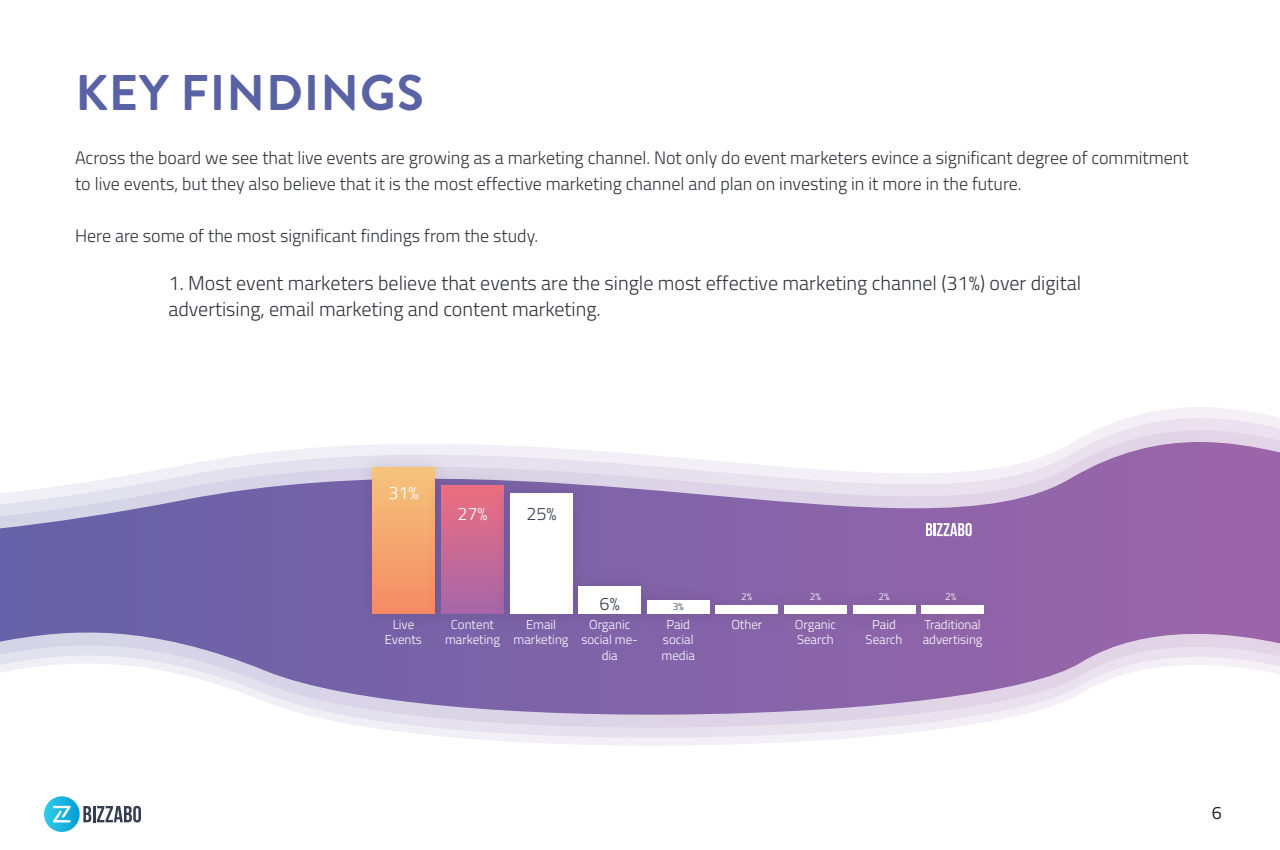
<style>
.page{position:relative;width:1280px;height:850px;background:#fff}
.page>*{position:absolute;margin:0;border:0;box-sizing:border-box;transform-origin:0 0}
.t1{font:700 50px "Brandon Grotesque";letter-spacing:.02em;color:#5a62a6}
.t2{font:300 20px/26px "Titillium Web";color:#32333b}
.t3{font:300 18px/26px "Titillium Web";color:#32333b}
.t4{font:300 18px "Titillium Web";color:#fff}
.t5{font:300 18px "Titillium Web";color:#363d4f}
.t6{font:18px "Titillium Web";color:#231f20}
.t7{font:300 13px/15.6px "Titillium Web";color:#fff;text-align:center}
.t8{font:300 10px "Titillium Web";color:#fff}
.t9{font:300 10px "Titillium Web";color:#363d4f}
</style>
<div class="page">
<svg style="left:44px;top:796px;width:97px;height:36px"></svg>
<svg style="left:258px;top:407px;width:1022px;height:47px"></svg>
<svg style="left:192px;top:454px;width:1088px;height:10px"></svg>
<svg style="left:150px;top:464px;width:1130px;height:8px"></svg>
<svg style="left:0;top:472px;width:1280px;height:273px"></svg>
<svg style="left:926px;top:523px;width:46px;height:13px"></svg>
<div style="left:355px;top:450px;width:97px;height:181px;background:#231f20;opacity:.15"></div>
<div style="left:372px;top:467px;width:63px;height:147px;background:linear-gradient(to bottom,#f5c57c,#f58a64)"></div>
<div style="left:424px;top:468px;width:97px;height:163px;background:#231f20;opacity:.15"></div>
<div style="left:441px;top:485px;width:63px;height:129px;background:linear-gradient(to bottom,#ee6e7f,#a566a9)"></div>
<div style="left:493px;top:476px;width:97px;height:155px;background:#231f20;opacity:.15"></div>
<div style="left:510px;top:493px;width:63px;height:121px;background:#fff"></div>
<div style="left:561px;top:569px;width:97px;height:62px;background:#231f20;opacity:.15"></div>
<div style="left:578px;top:586px;width:63px;height:28px;background:#fff"></div>
<div style="left:630px;top:583px;width:96px;height:48px;background:#231f20;opacity:.15"></div>
<div style="left:647px;top:600px;width:63px;height:14px;background:#fff"></div>
<div style="left:699px;top:589px;width:96px;height:42px;background:#231f20;opacity:.15"></div>
<div style="left:715px;top:606px;width:63px;height:8px;background:#fff"></div>
<div style="left:768px;top:589px;width:95px;height:42px;background:#8662a6"></div>
<div style="left:784px;top:606px;width:63px;height:8px;background:#fff"></div>
<div style="left:836px;top:589px;width:96px;height:42px;background:#231f20;opacity:.15"></div>
<div style="left:853px;top:606px;width:63px;height:8px;background:#fff"></div>
<div style="left:905px;top:589px;width:95px;height:42px;background:#8d63a7"></div>
<div style="left:921px;top:606px;width:63px;height:8px;background:#fff"></div>
<h1 class="t1" style="left:75px;top:58px;width:350px">KEY FINDINGS</h1>
<p class="t3" style="left:75px;top:144px;width:1115px">Across the board we see that live events are growing as a marketing channel. Not only do event marketers evince a significant degree of commitment to live events, but they also believe that it is the most effective marketing channel and plan on investing in it more in the future.</p>
<p class="t3" style="left:75px;top:222px;width:465px">Here are some of the most significant findings from the study.</p>
<p class="t2" style="left:168px;top:269px;width:914px">1. Most event marketers believe that events are the single most effective marketing channel (31%) over digital advertising, email marketing and content marketing.</p>
<p class="t4" style="left:388px;top:480px;width:32px">31%</p>
<p class="t4" style="left:457px;top:500px;width:32px">27%</p>
<p class="t5" style="left:526px;top:500px;width:32px">25%</p>
<p class="t5" style="left:600px;top:591px;width:22px">6%</p>
<p class="t9" style="left:673px;top:599px;width:13px">3%</p>
<p class="t8" style="left:741px;top:589px;width:13px">2%</p>
<p class="t8" style="left:810px;top:589px;width:13px">2%</p>
<p class="t8" style="left:878px;top:589px;width:13px">2%</p>
<p class="t8" style="left:945px;top:589px;width:13px">2%</p>
<p class="t7" style="left:385px;top:616px;width:39px">Live<br>Events</p>
<p class="t7" style="left:445px;top:616px;width:56px">Content marketing</p>
<p class="t7" style="left:514px;top:616px;width:56px">Email marketing</p>
<p class="t7" style="left:581px;top:616px;width:58px">Organic social me&shy;dia</p>
<p class="t7" style="left:662px;top:616px;width:35px">Paid social media</p>
<p class="t7" style="left:731px;top:616px;width:33px">Other</p>
<p class="t7" style="left:795px;top:616px;width:43px;text-align:left">Organic<br>Search</p>
<p class="t7" style="left:866px;top:616px;width:38px">Paid<br>Search</p>
<p class="t7" style="left:923px;top:616px;width:61px;text-align:left">Traditional advertising</p>
<p class="t6" style="left:1212px;top:799px;width:12px">6</p>
</div>
